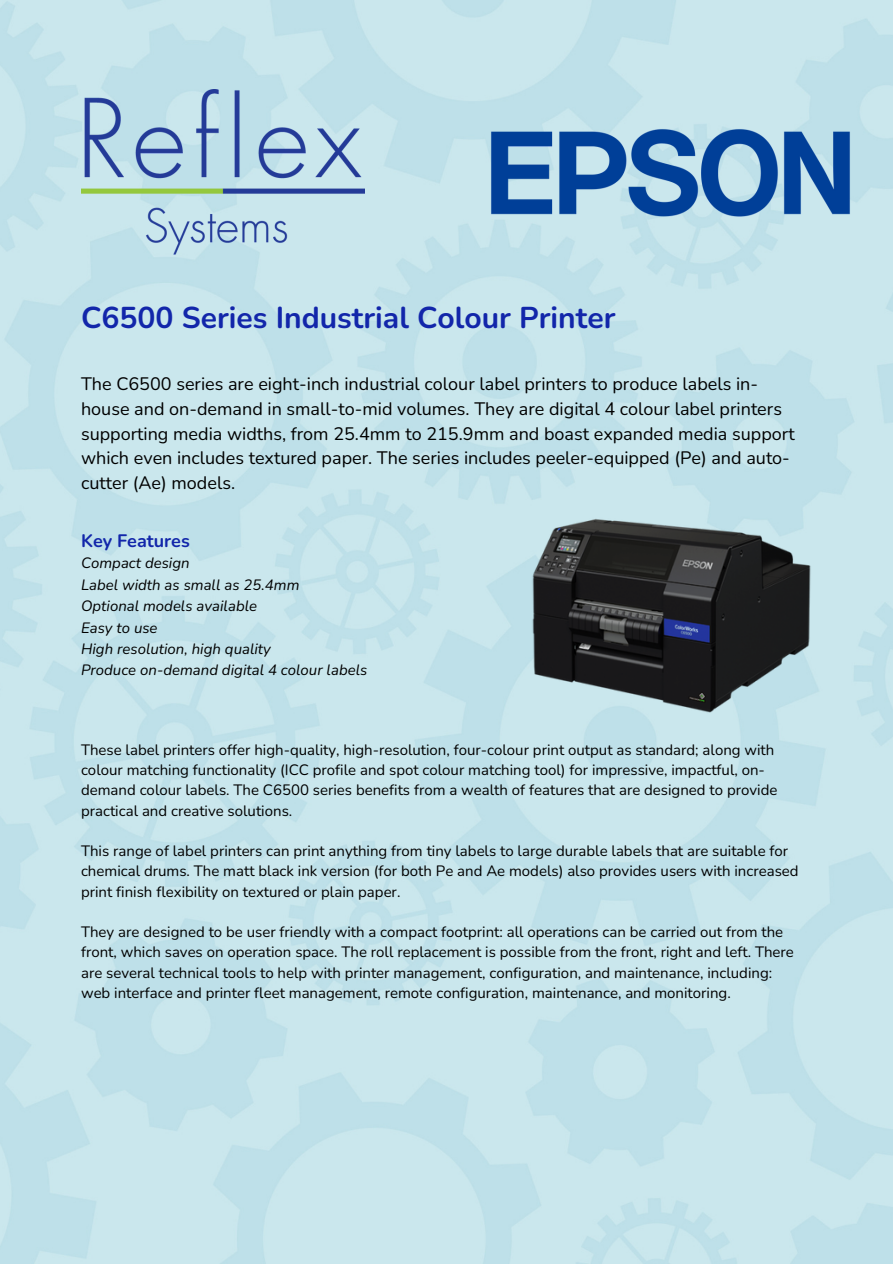
<style>
.page{position:relative;width:893px;height:1264px;background:#fff}
.page>*{position:absolute;margin:0;border:0;box-sizing:border-box;transform-origin:0 0}
.t1{font:700 30px "Nunito";color:#1226aa}
.t2{font:18px/24.8px "Nunito";color:#000}
.t3{font:700 18px "Nunito";color:#1226aa}
.t4{font:15px/20.2px "Nunito";color:#000}
.t5{font:italic 15px "Nunito";color:#000}
</style>
<div class="page">
<img style="left:0;top:0;width:892px;height:1263px">
<img style="left:81px;top:89px;width:283px;height:167px">
<img style="left:490px;top:128px;width:360px;height:89px">
<img style="left:486px;top:477px;width:364px;height:267px">
<p class="t1" style="left:81px;top:297px;width:536px">C6500 Series Industrial Colour Printer</p>
<p class="t2" style="left:81px;top:371px;width:715px">The C6500 series are eight-inch industrial colour label printers to produce labels in&shy;house and on-demand in small-to-mid volumes. They are digital 4 colour label printers supporting media widths, from 25.4mm to 215.9mm and boast expanded media support which even includes textured paper. The series includes peeler-equipped (Pe) and auto&shy;cutter (Ae) models.</p>
<p class="t3" style="left:81px;top:529px;width:110px">Key Features</p>
<p class="t5" style="left:81px;top:553px;width:110px">Compact design</p>
<p class="t5" style="left:81px;top:574px;width:220px">Label width as small as 25.4mm</p>
<p class="t5" style="left:81px;top:596px;width:178px">Optional models available</p>
<p class="t5" style="left:81px;top:617px;width:78px">Easy to use</p>
<p class="t5" style="left:81px;top:638px;width:191px">High resolution, high quality</p>
<p class="t5" style="left:81px;top:660px;width:288px">Produce on-demand digital 4 colour labels</p>
<p class="t4" style="left:81px;top:739px;width:697px">These label printers offer high-quality, high-resolution, four-colour print output as standard; along with colour matching functionality (ICC profile and spot colour matching tool) for impressive, impactful, on&shy;demand colour labels. The C6500 series benefits from a wealth of features that are designed to provide practical and creative solutions.</p>
<p class="t4" style="left:81px;top:841px;width:719px">This range of label printers can print anything from tiny labels to large durable labels that are suitable for chemical drums. The matt black ink version (for both Pe and Ae models) also provides users with increased print finish flexibility on textured or plain paper.</p>
<p class="t4" style="left:81px;top:922px;width:714px">They are designed to be user friendly with a compact footprint: all operations can be carried out from the front, which saves on operation space. The roll replacement is possible from the front, right and left. There are several technical tools to help with printer management, configuration, and maintenance, including: web interface and printer fleet management, remote configuration, maintenance, and monitoring.</p>
</div>
